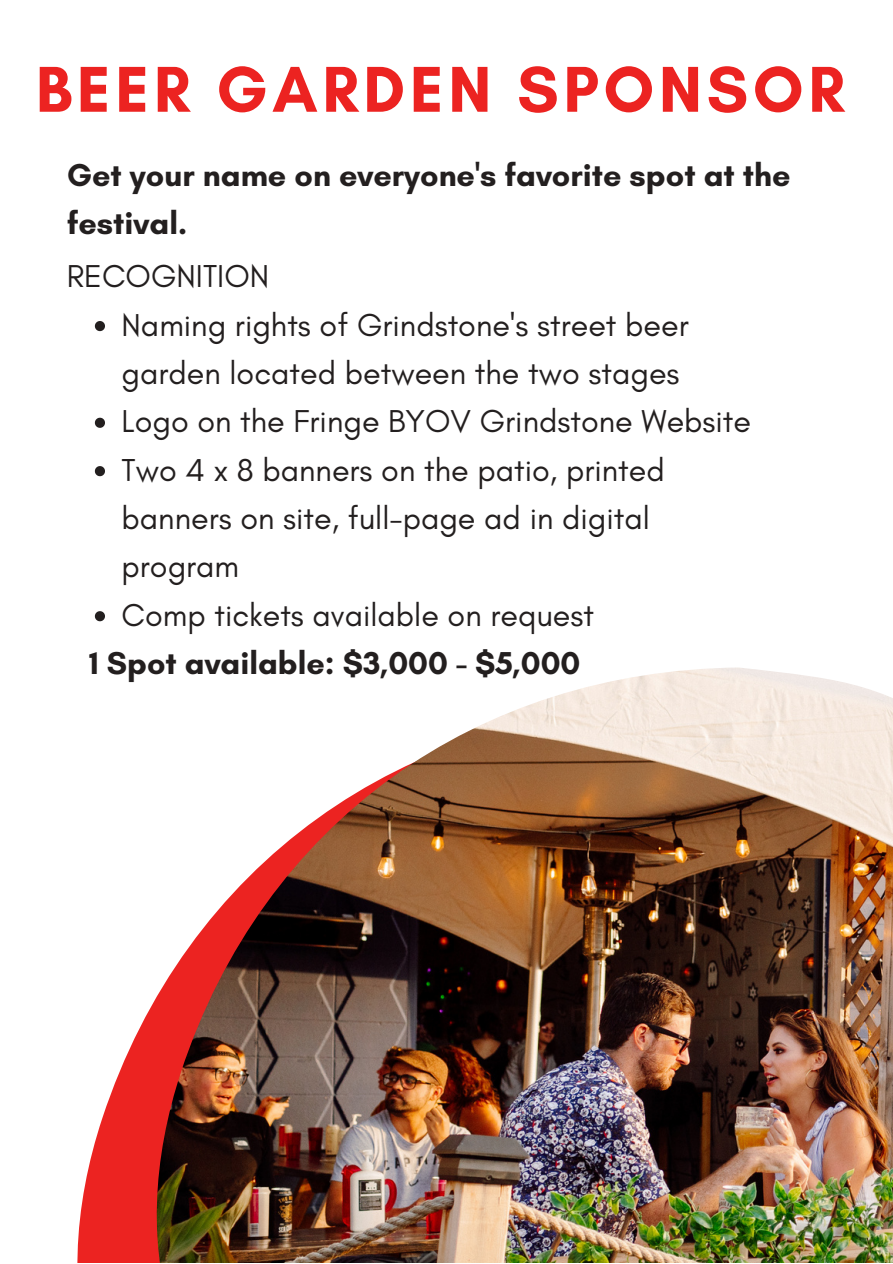
<style>
.page{position:relative;width:893px;height:1264px;background:#fff}
.page>*{position:absolute;margin:0;border:0;box-sizing:border-box;transform-origin:0 0}
.t1{font:700 66px "Glacial Indifference";letter-spacing:.07em;color:#ec2321}
.t2{font:32.25px/48.3px "Glacial Indifference";color:#231f1f}
.t3{font:700 32.25px/48.3px "Glacial Indifference";color:#231f1f}
</style>
<div class="page">
<svg style="left:77px;top:1016px;width:69px;height:246px;fill:#ec2321"></svg>
<img style="left:146px;top:667px;width:746px;height:595px">
<svg style="left:95px;top:321px;width:10px;height:10px"></svg>
<svg style="left:95px;top:418px;width:10px;height:10px"></svg>
<svg style="left:95px;top:466px;width:10px;height:10px"></svg>
<svg style="left:95px;top:611px;width:10px;height:10px"></svg>
<p class="t1" style="left:36px;top:49px;width:810px">BEER GARDEN SPONSOR</p>
<p class="t3" style="left:67px;top:151px;width:725px">Get your name on everyone's favorite spot at the festival.</p>
<p class="t2" style="left:67px;top:252px;width:204px">RECOGNITION</p>
<p class="t2" style="left:121px;top:300px;width:568px">Naming rights of Grindstone's street beer garden located between the two stages</p>
<p class="t2" style="left:121px;top:397px;width:631px">Logo on the Fringe BYOV Grindstone Website</p>
<p class="t2" style="left:121px;top:445px;width:544px">Two 4 x 8 banners on the patio, printed banners on site, full-page ad in digital program</p>
<p class="t2" style="left:121px;top:590px;width:474px">Comp tickets available on request</p>
<p class="t3" style="left:89px;top:638px;width:492px">1 Spot available: $3,000 - $5,000</p>
</div>
